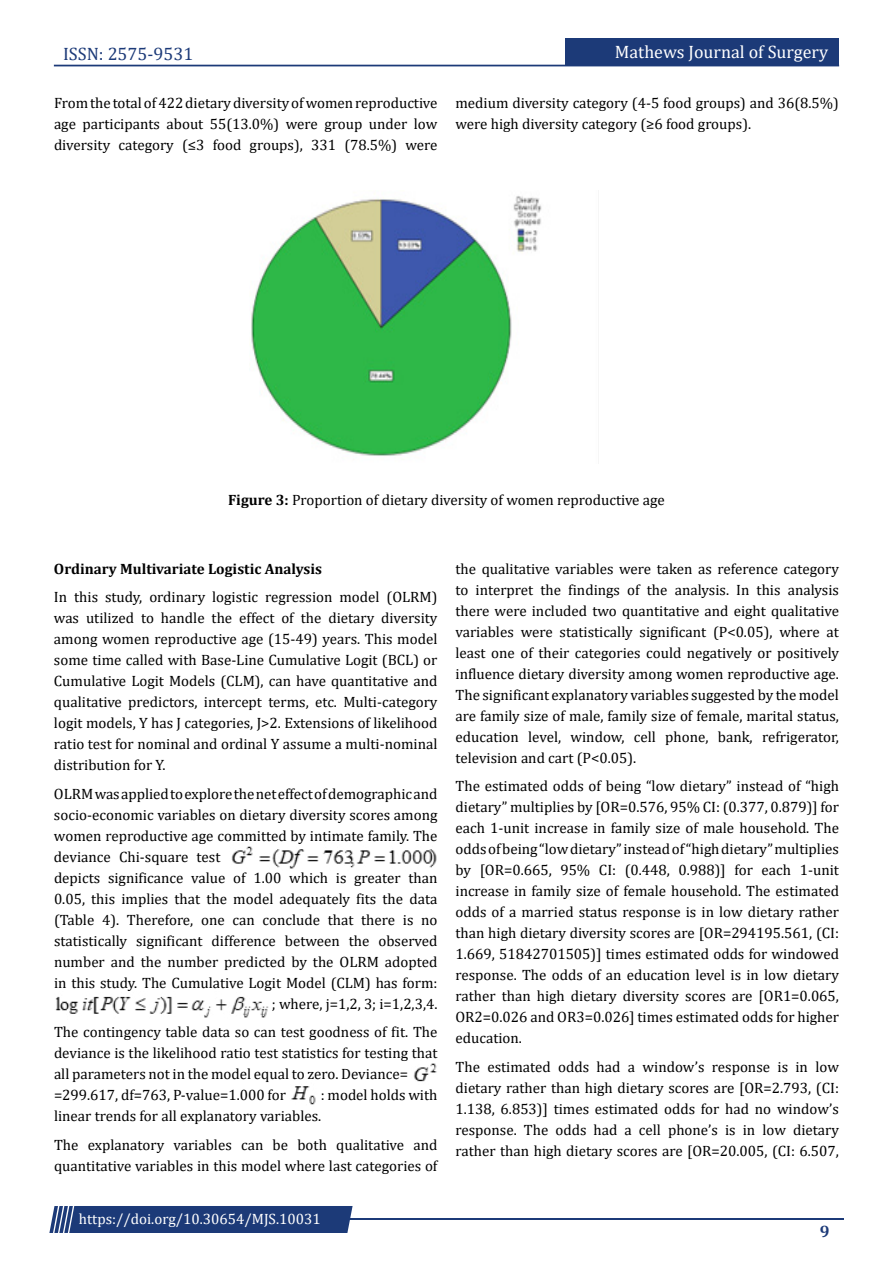
<style>
.page{position:relative;width:893px;height:1263px;background:#fff}
.page>*{position:absolute;margin:0;border:0;box-sizing:border-box;transform-origin:0 0}
.t1{font:18px "Cambria";color:#fff}
.t2{font:18px "Cambria";color:#1c3a78}
.t3{font:700 16.5px "Cambria";color:#1c3a78}
.t4{font:15px/21px "Cambria";color:#000;text-align:justify}
.t5{font:700 15px "Cambria";color:#000}
.t6{font:15px "Cambria";color:#fff}
.s1{font-weight:700}
</style>
<div class="page">
<div style="left:54px;top:65px;width:785px;height:1px;border:1px solid #1c3a78"></div>
<div style="left:565px;top:39px;width:274px;height:27px;background:#1c3a78"></div>
<hr style="left:310px;top:1219px;width:534px;height:1px;background:#1c3a78">
<div style="left:49px;top:1206px;width:304px;height:27px;background:#1c3a78"></div>
<img style="left:251px;top:196px;width:291px;height:260px">
<img style="left:231px;top:846px;width:206px;height:23px">
<img style="left:55px;top:996px;width:214px;height:22px">
<img style="left:413px;top:1063px;width:24px;height:19px">
<img style="left:291px;top:1086px;width:25px;height:19px">
<p class="t2" style="left:63px;top:43px;width:132px">ISSN: 2575-9531</p>
<p class="t1" style="left:615px;top:41px;width:215px">Mathews Journal of Surgery</p>
<p class="t4" style="left:54px;top:92px;width:385px">From the total of 422 dietary diversity of women reproductive age participants about 55(13.0%) were group under low diversity category (≤3 food groups), 331 (78.5%) were</p>
<p class="t4" style="left:455px;top:92px;width:385px">medium diversity category (4-5 food groups) and 36(8.5%) were high diversity category (≥6 food groups).</p>
<p class="t4" style="left:228px;top:489px;width:438px"><span class="s1">Figure 3:</span> Proportion of dietary diversity of women reproductive age</p>
<p class="t5" style="left:54px;top:558px;width:270px">Ordinary Multivariate Logistic Analysis</p>
<p class="t4" style="left:54px;top:586px;width:385px">In this study, ordinary logistic regression model (OLRM) was utilized to handle the effect of the dietary diversity among women reproductive age (15-49) years. This model some time called with Base-Line Cumulative Logit (BCL) or Cumulative Logit Models (CLM), can have quantitative and qualitative predictors, intercept terms, etc. Multi-category logit models, Y has J categories, J&gt;2. Extensions of likelihood ratio test for nominal and ordinal Y assume a multi-nominal distribution for Y.</p>
<p class="t4" style="left:54px;top:783px;width:385px">OLRM was applied to explore the net effect of demographic and</p>
<p class="t4" style="left:54px;top:804px;width:385px">socio-economic variables on dietary diversity scores among</p>
<p class="t4" style="left:54px;top:825px;width:385px">women reproductive age committed by intimate family. The</p>
<p class="t4" style="left:54px;top:846px;width:168px">deviance Chi-square test</p>
<p class="t4" style="left:54px;top:867px;width:385px">depicts significance value of 1.00 which is greater than</p>
<p class="t4" style="left:54px;top:888px;width:385px">0.05, this implies that the model adequately fits the data</p>
<p class="t4" style="left:54px;top:909px;width:385px">(Table 4). Therefore, one can conclude that there is no</p>
<p class="t4" style="left:54px;top:930px;width:385px">statistically significant difference between the observed</p>
<p class="t4" style="left:54px;top:951px;width:385px">number and the number predicted by the OLRM adopted</p>
<p class="t4" style="left:54px;top:972px;width:385px">in this study. The Cumulative Logit Model (CLM) has form:</p>
<p class="t4" style="left:272px;top:993px;width:167px">; where, j=1,2, 3; i=1,2,3,4.</p>
<p class="t4" style="left:54px;top:1021px;width:385px;text-align:left">The contingency table data so can test goodness of fit. The deviance is the likelihood ratio test statistics for testing that all parameters not in the model equal to zero. Deviance= =299.617, df=763, P-value=1.000 for</p>
<p class="t4" style="left:54px;top:1084px;width:385px;text-indent:267px">: model holds with linear trends for all explanatory variables.</p>
<p class="t4" style="left:54px;top:1134px;width:385px">The explanatory variables can be both qualitative and quantitative variables in this model where last categories of</p>
<p class="t6" style="left:79px;top:1210px;width:243px">https://doi.org/10.30654/MJS.10031</p>
<p class="t4" style="left:455px;top:558px;width:385px">the qualitative variables were taken as reference category to interpret the findings of the analysis. In this analysis there were included two quantitative and eight qualitative variables were statistically significant (P&lt;0.05), where at least one of their categories could negatively or positively influence dietary diversity among women reproductive age.<br>The significant explanatory variables suggested by the model are family size of male, family size of female, marital status, education level, window, cell phone, bank, refrigerator, television and cart (P&lt;0.05).</p>
<p class="t4" style="left:455px;top:775px;width:385px">The estimated odds of being “low dietary” instead of “high dietary” multiplies by [OR=0.576, 95% CI: (0.377, 0.879)] for each 1-unit increase in family size of male household. The odds of being “low dietary” instead of “high dietary” multiplies by [OR=0.665, 95% CI: (0.448, 0.988)] for each 1-unit increase in family size of female household. The estimated odds of a married status response is in low dietary rather than high dietary diversity scores are [OR=294195.561, (CI:<br>1.669, 51842701505)] times estimated odds for windowed response. The odds of an education level is in low dietary rather than high dietary diversity scores are [OR1=0.065, OR2=0.026 and OR3=0.026] times estimated odds for higher education.</p>
<p class="t4" style="left:455px;top:1056px;width:385px">The estimated odds had a window’s response is in low dietary rather than high dietary scores are [OR=2.793, (CI:<br>1.138, 6.853)] times estimated odds for had no window’s response. The odds had a cell phone’s is in low dietary rather than high dietary scores are [OR=20.005, (CI: 6.507,</p>
<p class="t3" style="left:820px;top:1220px;width:11px">9</p>
</div>
